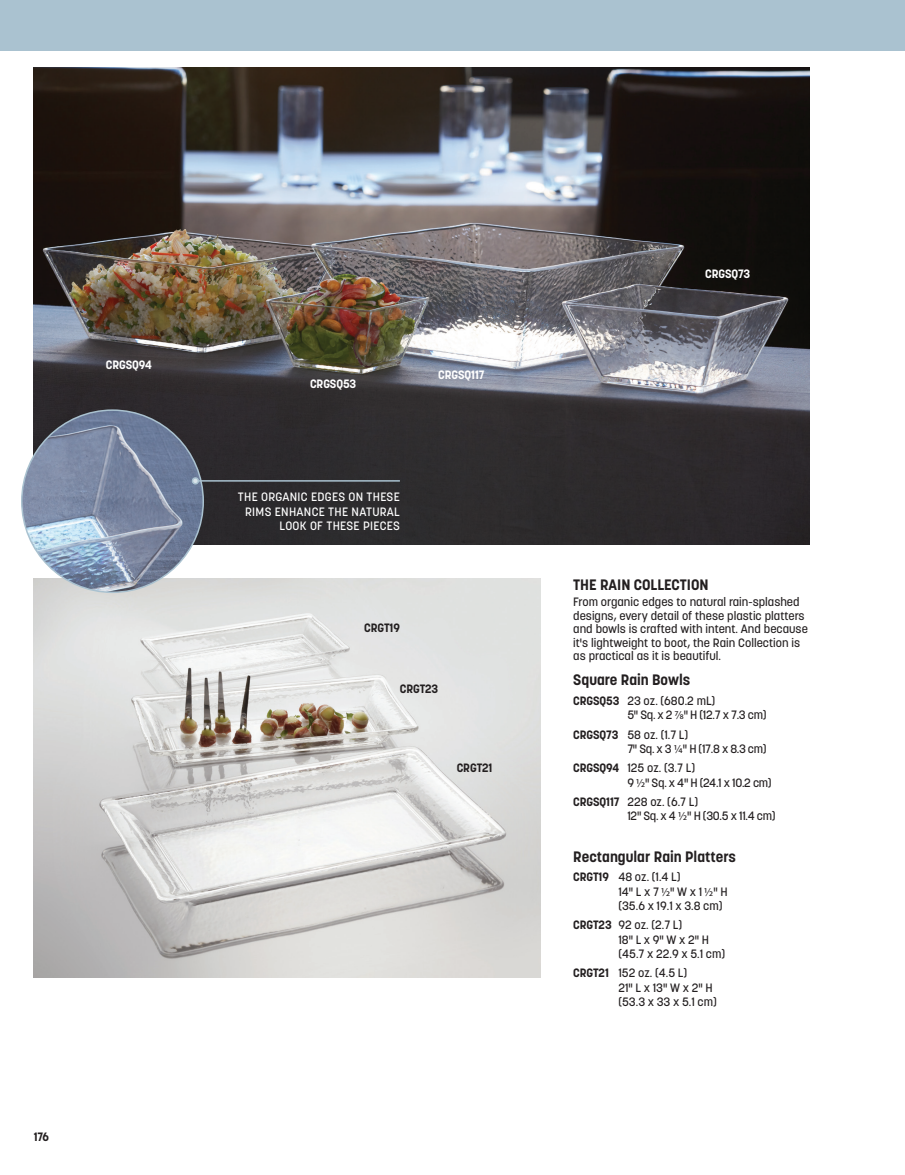
<style>
.page{position:relative;width:905px;height:1175px;background:#fff}
.page>*{position:absolute;margin:0;border:0;box-sizing:border-box;transform-origin:0 0}
.product-family{font:700 15px "Korolev";color:#231f20}
.product-family-colle{font:700 15px "Korolev";color:#231f20}
.marketing-descriptio{font:500 12px/13.5px "Korolev";color:#231f20}
.line-2-indent_1{font:500 12px "Korolev";letter-spacing:-.025em;color:#231f20}
.line-1-indent_1{font:500 12px "Korolev";color:#231f20}
.t1{font:500 12px/14.2px "Korolev";letter-spacing:.025em;color:#fff;text-align:right}
.line-1{font:500 12px "Korolev";color:#231f20}
.line-3{font:500 12px "Korolev";color:#231f20}
.line-2{font:500 12px "Korolev";color:#231f20}
.t2{font:700 12px "Korolev";letter-spacing:-.01em;color:#fff}
.t3{font:700 12px "Korolev";letter-spacing:-.01em;color:#231f20}
.s1{font-weight:700}
.s2{font-family:"Myriad Pro";font-weight:400}
</style>
<div class="page">
<img style="left:34px;top:578px;width:506px;height:399px">
<img style="left:33px;top:68px;width:776px;height:477px">
<img style="left:22px;top:410px;width:181px;height:182px;border-radius:91px">
<div style="left:0;top:0;width:904px;height:51px;background:#aac2d0"></div>
<hr style="left:195px;top:480px;width:205px;height:1px;background:#aac2d0">
<div style="left:192px;top:477px;width:7px;height:7px;border:2px solid #aac2d0;border-radius:50%"></div>
<p class="t2" style="left:106px;top:357px;width:47px">CRGSQ94</p>
<p class="t3" style="left:34px;top:1129px;width:17px">176</p>
<p class="t2" style="left:310px;top:376px;width:48px">CRGSQ53</p>
<p class="t2" style="left:438px;top:367px;width:48px">CRGSQ117</p>
<p class="t1" style="left:238px;top:490px;width:163px">THE ORGANIC EDGES ON THESE<br>RIMS ENHANCE THE NATURAL<br>LOOK OF THESE PIECES</p>
<p class="t3" style="left:364px;top:620px;width:37px">CRGT19</p>
<p class="t3" style="left:400px;top:681px;width:40px">CRGT23</p>
<p class="t3" style="left:457px;top:759px;width:37px">CRGT21</p>
<p class="t2" style="left:705px;top:266px;width:47px">CRGSQ73</p>
<p class="product-family" style="left:573px;top:575px;width:137px">THE RAIN COLLECTION</p>
<p class="marketing-descriptio" style="left:573px;top:595px;width:236px">From organic edges to natural rain-splashed designs, every detail of these plastic platters and bowls is crafted with intent. And because it's lightweight to boot, the Rain Collection is as practical as it is beautiful.</p>
<p class="product-family-colle" style="left:573px;top:670px;width:118px">Square Rain Bowls</p>
<p class="line-1-indent_1" style="left:573px;top:693px;width:143px"><span class="s1">CRGSQ53</span> 23 oz. (680.2 mL)</p>
<p class="line-2-indent_1" style="left:627px;top:707px;width:141px">5" Sq. x 2 <span class="s2">7/8</span>" H (12.7 x 7.3 cm)</p>
<p class="line-1-indent_1" style="left:573px;top:726px;width:116px"><span class="s1">CRGSQ73</span> 58 oz. (1.7 L)</p>
<p class="line-2-indent_1" style="left:627px;top:741px;width:141px">7" Sq. x 3 <span class="s2">1/4</span>" H (17.8 x 8.3 cm)</p>
<p class="line-1-indent_1" style="left:573px;top:760px;width:123px"><span class="s1">CRGSQ94</span> 125 oz. (3.7 L)</p>
<p class="line-2-indent_1" style="left:627px;top:774px;width:146px">9 <span class="s2">1/2</span>" Sq. x 4" H (24.1 x 10.2 cm)</p>
<p class="line-1-indent_1" style="left:573px;top:794px;width:126px"><span class="s1">CRGSQ117</span> 228 oz. (6.7 L)</p>
<p class="line-2-indent_1" style="left:627px;top:808px;width:150px">12" Sq. x 4 <span class="s2">1/2</span>" H (30.5 x 11.4 cm)</p>
<p class="product-family" style="left:573px;top:847px;width:164px">Rectangular Rain Platters</p>
<p class="line-1" style="left:573px;top:869px;width:109px"><span class="s1">CRGT19</span> 48 oz. (1.4 L)</p>
<p class="line-2" style="left:618px;top:883px;width:111px">14" L x 7 <span class="s2">1/2</span>" W x 1 <span class="s2">1/2</span>" H</p>
<p class="line-3" style="left:618px;top:898px;width:106px">(35.6 x 19.1 x 3.8 cm)</p>
<p class="line-1" style="left:573px;top:917px;width:110px"><span class="s1">CRGT23</span> 92 oz. (2.7 L)</p>
<p class="line-2" style="left:618px;top:931px;width:92px">18" L x 9" W x 2" H</p>
<p class="line-3" style="left:618px;top:946px;width:108px">(45.7 x 22.9 x 5.1 cm)</p>
<p class="line-1" style="left:573px;top:965px;width:115px"><span class="s1">CRGT21</span> 152 oz. (4.5 L)</p>
<p class="line-2" style="left:618px;top:979px;width:96px">21" L x 13" W x 2" H</p>
<p class="line-3" style="left:618px;top:994px;width:100px">(53.3 x 33 x 5.1 cm)</p>
</div>
